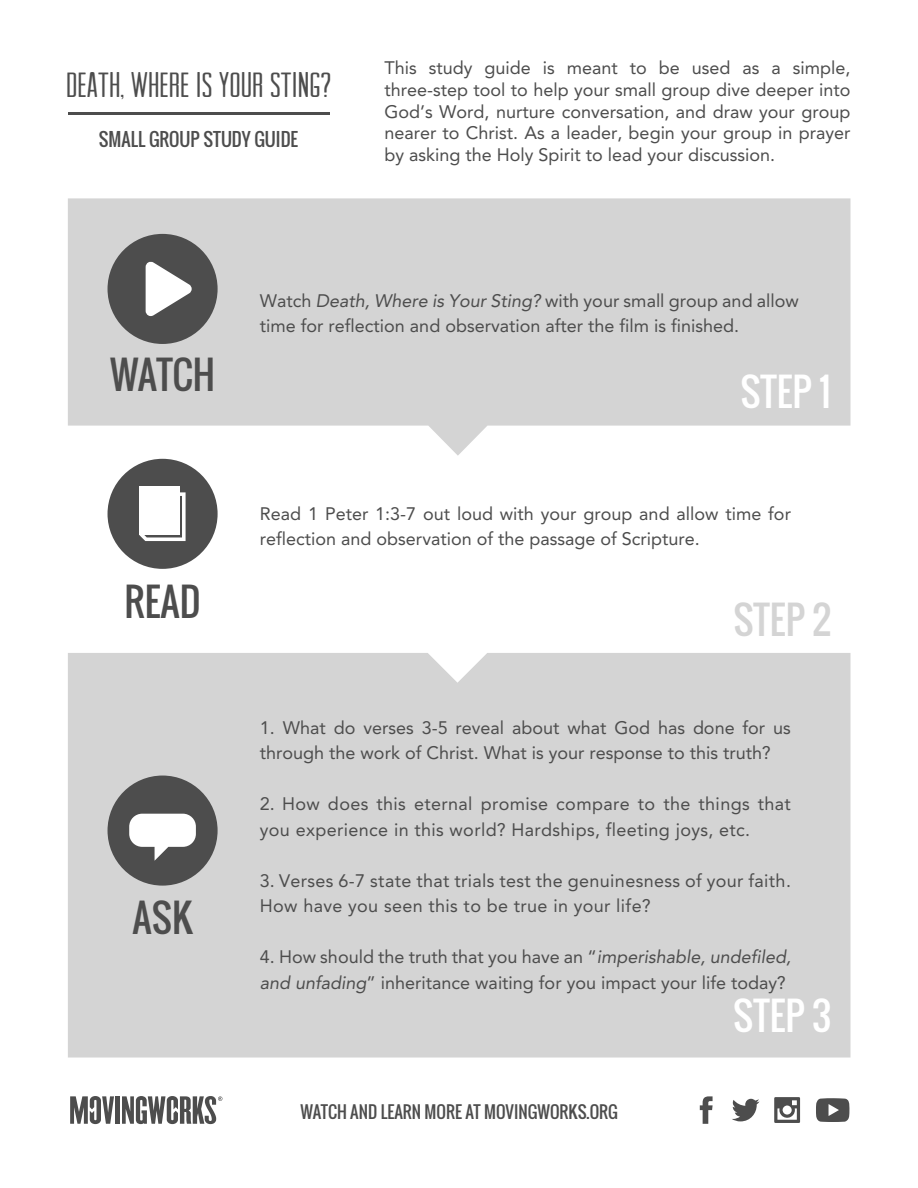
<style>
.page{position:relative;width:918px;height:1188px;background:#fff}
.page>*{position:absolute;margin:0;border:0;box-sizing:border-box;transform-origin:0 0}
.t1{font:37.5px "Oswald";color:#4d4d4d}
.t2{font:37.5px "Oswald";color:#fff}
.t3{font:37.5px "Oswald";color:#d4d4d4}
.t4{font:35.55px "Arvil Sans";color:#4d4d4d}
.t5{font:18px/21.6px "Avenir";color:#4d4d4d}
.t6{font:18px/25.5px "Avenir";letter-spacing:.02em;color:#4d4d4d}
.t7{font:18px "Oswald";color:#4d4d4d}
.t8{font:16.65px "Oswald";color:#4d4d4d}
.s1{font-style:italic}
</style>
<div class="page">
<div style="left:68px;top:653px;width:783px;height:405px;background:#d4d4d4"></div>
<svg style="left:68px;top:198px;width:782px;height:258px;background:#d9d9d9"></svg>
<div style="left:115px;top:1096px;width:5px;height:28px;background:#4d4d4d"></div>
<svg style="left:70px;top:1096px;width:44px;height:28px"></svg>
<svg style="left:122px;top:1096px;width:100px;height:28px"></svg>
<div style="left:108px;top:459px;width:110px;height:110px;background:#4d4d4d;border-radius:50%"></div>
<svg style="left:140px;top:492px;width:46px;height:49px"></svg>
<div style="left:140px;top:487px;width:40px;height:48px;background:#fff"></div>
<div style="left:108px;top:234px;width:110px;height:110px;background:#4d4d4d;border-radius:50%"></div>
<svg style="left:146px;top:262px;width:46px;height:54px"></svg>
<div style="left:108px;top:776px;width:110px;height:110px;background:#4d4d4d;border-radius:50%"></div>
<svg style="left:129px;top:814px;width:67px;height:47px"></svg>
<svg style="left:816px;top:1098px;width:34px;height:24px"></svg>
<svg style="left:700px;top:1096px;width:13px;height:28px"></svg>
<svg style="left:732px;top:1099px;width:28px;height:22px"></svg>
<svg style="left:774px;top:1097px;width:26px;height:26px"></svg>
<hr style="left:68px;top:112px;width:262px;height:3px;background:#4d4d4d">
<h2 class="t4" style="left:66px;top:65px;width:267px">DEATH, WHERE IS YOUR STING?</h2>
<p class="t7" style="left:99px;top:126px;width:201px">SMALL GROUP STUDY GUIDE</p>
<p class="t5" style="left:384px;top:57px;width:468px;text-align:justify">This study guide is meant to be used as a simple, three-step tool to help your small group dive deeper into God’s Word, nurture conversation, and draw your group nearer to Christ. As a leader, begin your group in prayer by asking the Holy Spirit to lead your discussion.</p>
<h1 class="t1" style="left:110px;top:347px;width:106px">WATCH</h1>
<h1 class="t1" style="left:124px;top:573px;width:78px">READ</h1>
<h1 class="t1" style="left:133px;top:890px;width:61px">ASK</h1>
<p class="t5" style="left:260px;top:288px;width:541px;line-height:25.5px">Watch <span class="s1">Death, Where is Your Sting?</span> with your small group and allow time for reflection and observation after the film is finished.</p>
<h1 class="t2" style="left:740px;top:363px;width:92px">STEP 1</h1>
<p class="t5" style="left:260px;top:501px;width:533px;line-height:25.5px">Read 1 Peter 1:3-7 out loud with your group and allow time for reflection and observation of the passage of Scripture.</p>
<h1 class="t3" style="left:733px;top:591px;width:99px">STEP 2</h1>
<p class="t5" style="left:260px;top:715px;width:533px;line-height:25.5px">1. What do verses 3-5 reveal about what God has done for us through the work of Christ. What is your response to this truth?</p>
<p class="t6" style="left:260px;top:792px;width:533px">2. How does this eternal promise compare to the things that you experience in this world? Hardships, fleeting joys, etc.</p>
<p class="t6" style="left:260px;top:868px;width:533px">3. Verses 6-7 state that trials test the genuinesness of your faith.<br>How have you seen this to be true in your life?</p>
<p class="t5" style="left:260px;top:945px;width:533px;line-height:25.5px">4. How should the truth that you have an “<span class="s1">imperishable, undefiled, and unfading</span>” inheritance waiting for you impact your life today?</p>
<p class="t8" style="left:301px;top:1099px;width:319px">WATCH AND LEARN MORE AT MOVINGWORKS.ORG</p>
<h1 class="t2" style="left:733px;top:987px;width:99px">STEP 3</h1>
</div>
